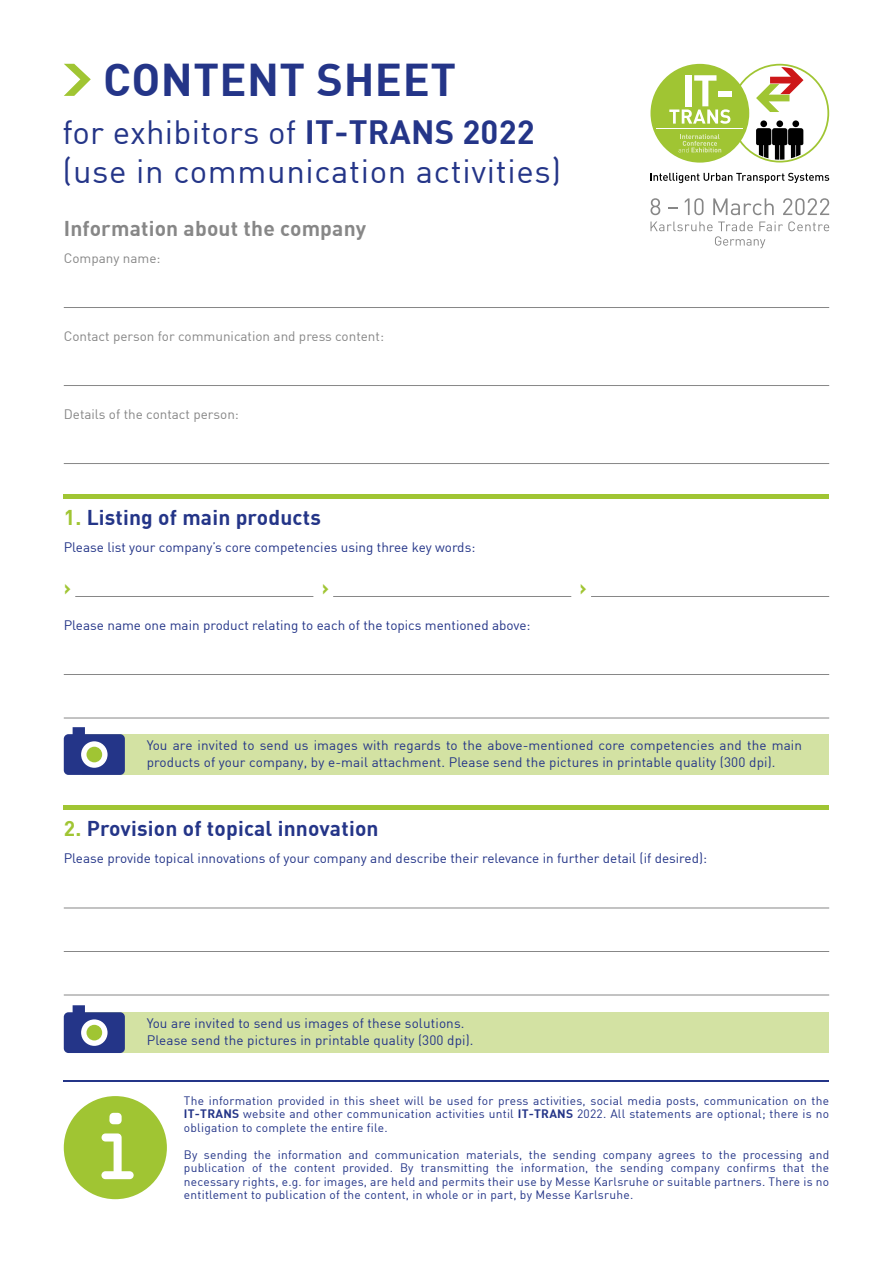
<style>
.page{position:relative;width:893px;height:1263px;background:#fff}
.page>*{position:absolute;margin:0;border:0;box-sizing:border-box;transform-origin:0 0}
.t1{font:700 45px "DIN";letter-spacing:.01em;color:#243588}
.t2{font:33px "DIN";letter-spacing:.02em;color:#243588}
.t3{font:700 21px "DIN";letter-spacing:.01em;color:#243588}
.t4{font:700 21px "DIN";letter-spacing:.01em;color:#878787}
.t5{font:700 21px "DIN";color:#a0c533}
.t6{font:13.5px/16.5px "DIN";color:#243588}
.t7{font:13.5px "DIN";color:#878787}
.t8{font:12px/13.5px "DIN";letter-spacing:.02em;color:#243588;text-align:justify}
.s1{font-weight:700}
.s2{color:#a0c533}
</style>
<div class="page">
<hr style="left:64px;top:307px;width:765px;height:1px;background:#878787">
<hr style="left:64px;top:385px;width:765px;height:1px;background:#878787">
<hr style="left:64px;top:463px;width:765px;height:1px;background:#878787">
<svg style="left:64px;top:64px;width:27px;height:32px"></svg>
<div style="left:64px;top:1096px;width:103px;height:103px;background:#a0c533;border-radius:50%"></div>
<svg style="left:101px;top:1113px;width:33px;height:66px"></svg>
<hr style="left:64px;top:1081px;width:765px;height:1px;background:#243588">
<svg style="left:650px;top:64px;width:179px;height:99px"></svg>
<div style="left:718px;top:91px;width:13px;height:6px;background:#fff"></div>
<svg style="left:650px;top:173px;width:179px;height:10px"></svg>
<svg style="left:650px;top:221px;width:179px;height:27px"></svg>
<svg style="left:650px;top:198px;width:10px;height:17px"></svg>
<svg style="left:685px;top:198px;width:18px;height:17px"></svg>
<svg style="left:713px;top:198px;width:61px;height:17px"></svg>
<svg style="left:783px;top:198px;width:46px;height:17px"></svg>
<hr style="left:75px;top:596px;width:238px;height:1px;background:#878787">
<hr style="left:333px;top:596px;width:238px;height:1px;background:#878787">
<hr style="left:591px;top:596px;width:238px;height:1px;background:#878787">
<hr style="left:64px;top:674px;width:765px;height:1px;background:#878787">
<hr style="left:64px;top:718px;width:765px;height:1px;background:#878787">
<hr style="left:64px;top:908px;width:765px;height:1px;background:#878787">
<hr style="left:64px;top:951px;width:765px;height:1px;background:#878787">
<hr style="left:64px;top:995px;width:765px;height:1px;background:#878787">
<div style="left:82px;top:734px;width:747px;height:41px;background:#d3e2a3"></div>
<svg style="left:64px;top:727px;width:61px;height:48px;background:#46559a"></svg>
<svg style="left:81px;top:741px;width:27px;height:27px"></svg>
<div style="left:86px;top:747px;width:16px;height:15px;background:#a0c533;border-radius:50%"></div>
<div style="left:82px;top:1012px;width:747px;height:41px;background:#d3e2a3"></div>
<svg style="left:64px;top:1005px;width:61px;height:48px;background:#47559a"></svg>
<svg style="left:81px;top:1019px;width:27px;height:27px"></svg>
<div style="left:86px;top:1025px;width:16px;height:15px;background:#a0c533;border-radius:50%"></div>
<hr style="left:64px;top:806px;width:765px;height:4px;background:#a0c533">
<div style="left:64px;top:494px;width:765px;height:5px;background:#a0c533"></div>
<p class="t1" style="left:103px;top:50px;width:354px">CONTENT SHEET</p>
<p class="t2" style="left:63px;top:111px;width:474px">for exhibitors of <span class="s1">IT-TRANS 2022</span></p>
<p class="t2" style="left:63px;top:150px;width:500px">(use in communication activities)</p>
<p class="t4" style="left:64px;top:214px;width:304px">Information about the company</p>
<p class="t7" style="left:64px;top:249px;width:98px">Company name:</p>
<p class="t7" style="left:64px;top:327px;width:322px">Contact person for communication and press content:</p>
<p class="t7" style="left:64px;top:405px;width:177px">Details of the contact person:</p>
<p class="t3" style="left:64px;top:503px;width:259px"><span class="s2">1.</span> Listing of main products</p>
<p class="t6" style="left:64px;top:538px;width:413px">Please list your company’s core competencies using three key words:</p>
<p class="t5" style="left:64px;top:574px;width:9px">&gt;</p>
<p class="t5" style="left:322px;top:574px;width:9px">&gt;</p>
<p class="t5" style="left:580px;top:574px;width:9px">&gt;</p>
<p class="t6" style="left:64px;top:616px;width:468px">Please name one main product relating to each of the topics mentioned above:</p>
<p class="t6" style="left:147px;top:737px;width:657px">You are invited to send us images with regards to the above-mentioned core competencies and the main products of your company, by e-mail attachment. Please send the pictures in printable quality (300 dpi).</p>
<p class="t3" style="left:64px;top:815px;width:316px"><span class="s2">2.</span> Provision of topical innovation</p>
<p class="t6" style="left:64px;top:850px;width:645px">Please provide topical innovations of your company and describe their relevance in further detail (if desired):</p>
<p class="t6" style="left:147px;top:1015px;width:319px">You are invited to send us images of these solutions.</p>
<p class="t6" style="left:147px;top:1031px;width:328px">Please send the pictures in printable quality (300 dpi).</p>
<p class="t8" style="left:184px;top:1093px;width:647px">The information provided in this sheet will be used for press activities, social media posts, communication on the <span class="s1">IT-TRANS</span> website and other communication activities until <span class="s1">IT-TRANS</span> 2022. All statements are optional; there is no obligation to complete the entire file.</p>
<p class="t8" style="left:184px;top:1147px;width:647px">By sending the information and communication materials, the sending company agrees to the processing and publication of the content provided. By transmitting the information, the sending company confirms that the necessary rights, e.g. for images, are held and permits their use by Messe Karlsruhe or suitable partners. There is no entitlement to publication of the content, in whole or in part, by Messe Karlsruhe.</p>
</div>
